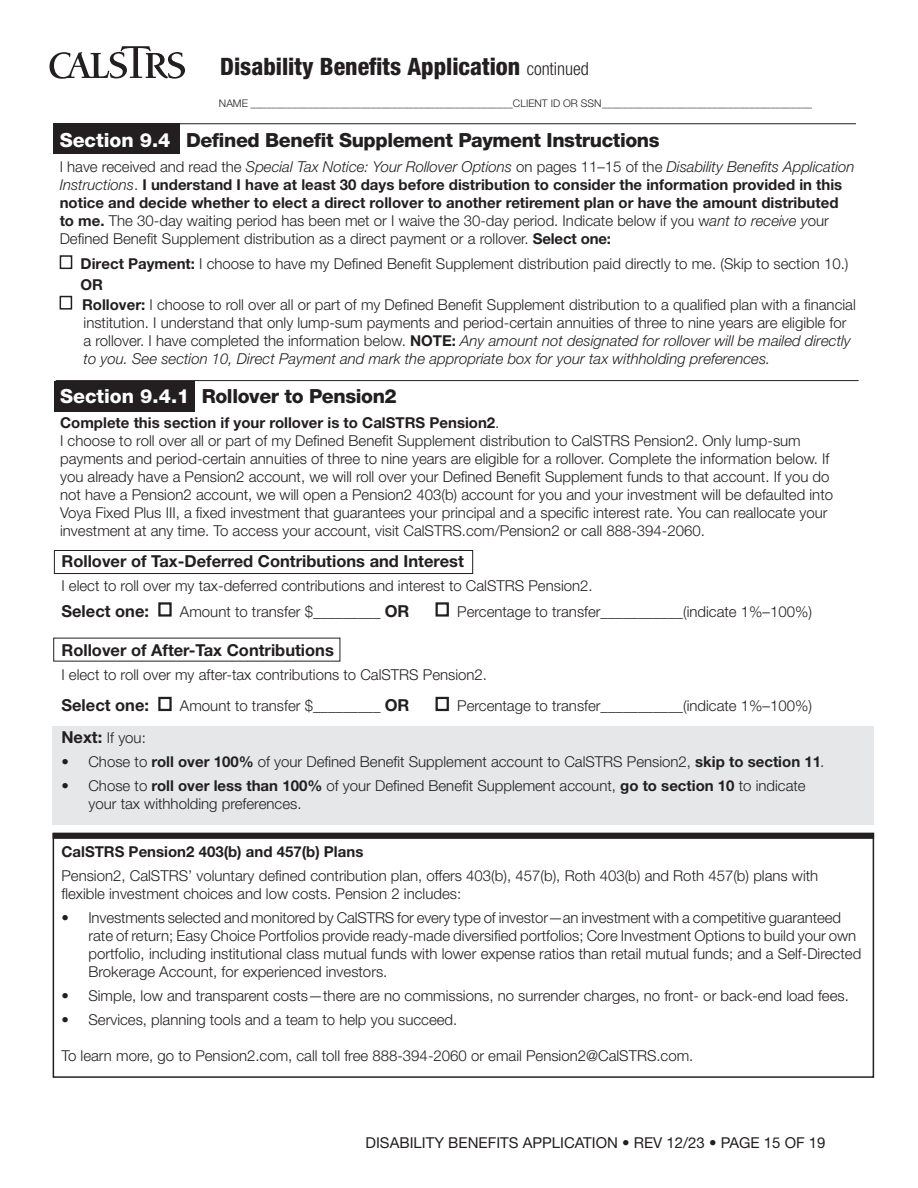
<style>
.page{position:relative;width:918px;height:1188px;background:#fff}
.page>*{position:absolute;margin:0;border:0;box-sizing:border-box;transform-origin:0 0}
.t1{font:800 condensed 24px "Hnvkhh Helvetica Neue LT Pro";color:#231f20}
.t2{font:800 19.5px "Qxyyfx Helvetica Neue LT Pro";letter-spacing:-.02em;color:#231f20}
.t3{font:700 16.5px "Lsrcdt Helvetica Neue LT Pro";color:#231f20}
.t4{font:300 15px/18px "Tkdlbs Helvetica Neue LT Pro";color:#231f20}
.t5{font:700 15px/18px "Lsrcdt Helvetica Neue LT Pro";color:#231f20}
.t6{font:15px "Sklkfg Helvetica Neue LT Pro";color:#231f20}
.t7{font:300 10.5px "Tkdlbs Helvetica Neue LT Pro";color:#231f20}
.s1{font-family:"Mkxvbd Helvetica Neue LT Pro";font-weight:300;font-size:18px}
.s2{color:#fff}
.s3{font-family:"Tkdlbs Helvetica Neue LT Pro";font-weight:300}
.s4{font-family:"Ssjhrc Helvetica Neue LT Pro";font-weight:300;font-style:italic}
.s5{font-family:"Lsrcdt Helvetica Neue LT Pro";font-weight:700}
.s6{font-family:"Ssjhrc Helvetica Neue LT Pro";font-style:italic}
.s7{font-family:"Lsrcdt Helvetica Neue LT Pro";font-weight:700;font-size:16.5px}
</style>
<div class="page">
<div style="left:53px;top:727px;width:821px;height:98px;background:#e6e7e9"></div>
<div style="left:60px;top:296px;width:12px;height:14px;border:2px solid #231f20"></div>
<div style="left:54px;top:381px;width:141px;height:31px;background:#231f20"></div>
<div style="left:54px;top:550px;width:419px;height:24px;border:1px solid #231f20"></div>
<div style="left:158px;top:602px;width:14px;height:15px;border:2px solid #231f20"></div>
<div style="left:436px;top:602px;width:13px;height:15px;border:2px solid #231f20"></div>
<div style="left:158px;top:697px;width:14px;height:14px;border:2px solid #231f20"></div>
<div style="left:436px;top:697px;width:13px;height:14px;border:2px solid #231f20"></div>
<div style="left:53px;top:833px;width:821px;height:6px;background:#231f20"></div>
<div style="left:54px;top:123px;width:126px;height:31px;background:#231f20"></div>
<div style="left:60px;top:255px;width:12px;height:14px;border:2px solid #231f20"></div>
<hr style="left:54px;top:123px;width:802px;height:1px;background:#231f20">
<hr style="left:56px;top:380px;width:803px;height:1px;background:#231f20">
<svg style="left:50px;top:46px;width:135px;height:33px"></svg>
<h1 class="t1" style="left:220px;top:52px;width:370px">Disability Benefits Application <span class="s1">continued</span></h1>
<p class="t7" style="left:219px;top:97px;width:595px">NAME __________________________________________________CLIENT ID OR SSN ________________________________________</p>
<h3 class="t2" style="left:60px;top:128px;width:602px"><span class="s2">Section 9.4</span> Defined Benefit Supplement Payment Instructions</h3>
<p class="t5" style="left:60px;top:158px;width:796px"><span class="s3">I have received and read the</span> <span class="s4">Special Tax Notice: Your Rollover Options</span> <span class="s3">on pages 11–15 of the</span> <span class="s4">Disability Benefits Application Instructions</span><span class="s3">.</span> I understand I have at least 30 days before distribution to consider the information provided in this notice and decide whether to elect a direct rollover to another retirement plan or have the amount distributed to me. <span class="s3">The 30-day waiting period has been met or I waive the 30-day period. Indicate below if you w</span><span class="s4">ant to receive y</span><span class="s3">our Defined Benefit Supplement distribution as a direct payment or a rollover.</span> Select one:</p>
<p class="t4" style="left:81px;top:254px;width:769px"><span class="s5">Direct Payment:</span> I choose to have my Defined Benefit Supplement distribution paid directly to me. (Skip to section 10.)</p>
<p class="t5" style="left:81px;top:275px;width:24px">OR</p>
<p class="t4" style="left:82px;top:295px;width:775px"><span class="s5">Rollover:</span> I choose to roll over all or part of my Defined Benefit Supplement distribution to a qualified plan with a financial institution. I understand that only lump-sum payments and period-certain annuities of three to nine years are eligible for a rollover. I have completed the information below. <span class="s5">NOTE:</span> <span class="s6">Any amount not designated for rollover will be mailed directly to you. See section 10, Direct Payment and mark the appropriate box for your tax withholding preferences.</span></p>
<h4 class="t2" style="left:60px;top:384px;width:338px"><span class="s2">Section 9.4.1</span> Rollover to Pension2</h4>
<h5 class="t5" style="left:60px;top:413px;width:441px">Complete this section if your rollover is to CalSTRS Pension2<span class="s3">.</span></h5>
<p class="t4" style="left:60px;top:431px;width:775px">I choose to roll over all or part of my Defined Benefit Supplement distribution to CalSTRS Pension2. Only lump-sum payments and period-certain annuities of three to nine years are eligible for a rollover. Complete the information below. If you already have a Pension2 account, we will roll over your Defined Benefit Supplement funds to that account. If you do not have a Pension2 account, we will open a Pension2 403(b) account for you and your investment will be defaulted into Voya Fixed Plus III, a fixed investment that guarantees your principal and a specific interest rate. You can reallocate your investment at any time. To access your account, visit CalSTRS.com/Pension2 or call 888-394-2060.</p>
<h6 class="t3" style="left:61px;top:551px;width:404px">Rollover of Tax-Deferred Contributions and Interest</h6>
<p class="t4" style="left:61px;top:576px;width:533px">I elect to roll over my tax-deferred contributions and interest to CalSTRS Pension2.</p>
<p class="t3" style="left:61px;top:600px;width:89px">Select one:</p>
<p class="t4" style="left:180px;top:602px;width:231px">Amount to transfer $_________ <span class="s7">OR</span></p>
<p class="t4" style="left:457px;top:602px;width:356px">Percentage to transfer___________(indicate 1%–100%)</p>
<h6 class="t3" style="left:61px;top:639px;width:274px">Rollover of After-Tax Contributions</h6>
<p class="t4" style="left:61px;top:665px;width:427px">I elect to roll over my after-tax contributions to CalSTRS Pension2.</p>
<p class="t3" style="left:61px;top:695px;width:89px">Select one:</p>
<p class="t4" style="left:180px;top:696px;width:231px">Amount to transfer $_________ <span class="s7">OR</span></p>
<p class="t4" style="left:457px;top:696px;width:356px">Percentage to transfer___________(indicate 1%–100%)</p>
<p class="t4" style="left:61px;top:728px;width:86px"><span class="s7">Next:</span> If you:</p>
<p class="t4" style="left:61px;top:753px;width:765px">• Chose to <span class="s5">roll over 100%</span> of your Defined Benefit Supplement account to CalSTRS Pension2, <span class="s5">skip to section 11</span><span class="s6">.</span></p>
<p class="t4" style="left:88px;top:777px;width:719px;text-indent:-27px">• Chose to <span class="s5">roll over less than 100%</span> of your Defined Benefit Supplement account, <span class="s5">go to section 10</span> to indicate your tax withholding preferences.</p>
<h5 class="t5" style="left:61px;top:842px;width:303px">CalSTRS Pension2 403(b) and 457(b) Plans</h5>
<p class="t4" style="left:61px;top:866px;width:758px">Pension2, CalSTRS’ voluntary defined contribution plan, offers 403(b), 457(b), Roth 403(b) and Roth 457(b) plans with flexible investment choices and low costs. Pension 2 includes:</p>
<p class="t4" style="left:88px;top:908px;width:774px;text-indent:-27px">• Investments selected and monitored by CalSTRS for every type of investor—an investment with a competitive guaranteed rate of return; Easy Choice Portfolios provide ready-made diversified portfolios; Core Investment Options to build your own portfolio, including institutional class mutual funds with lower expense ratios than retail mutual funds; and a Self-Directed Brokerage Account, for experienced investors.</p>
<p class="t4" style="left:61px;top:986px;width:789px">• Simple, low and transparent costs—there are no commissions, no surrender charges, no front- or back-end load fees.</p>
<p class="t4" style="left:61px;top:1010px;width:397px">• Services, planning tools and a team to help you succeed.</p>
<p class="t4" style="left:61px;top:1046px;width:634px">To learn more, go to Pension2.com, call toll free 888-394-2060 or email Pension2@CalSTRS.com.</p>
<p class="t6" style="left:366px;top:1134px;width:462px">DISABILITY BENEFITS APPLICATION • REV 12/23 • PAGE 15 OF 19</p>
</div>
